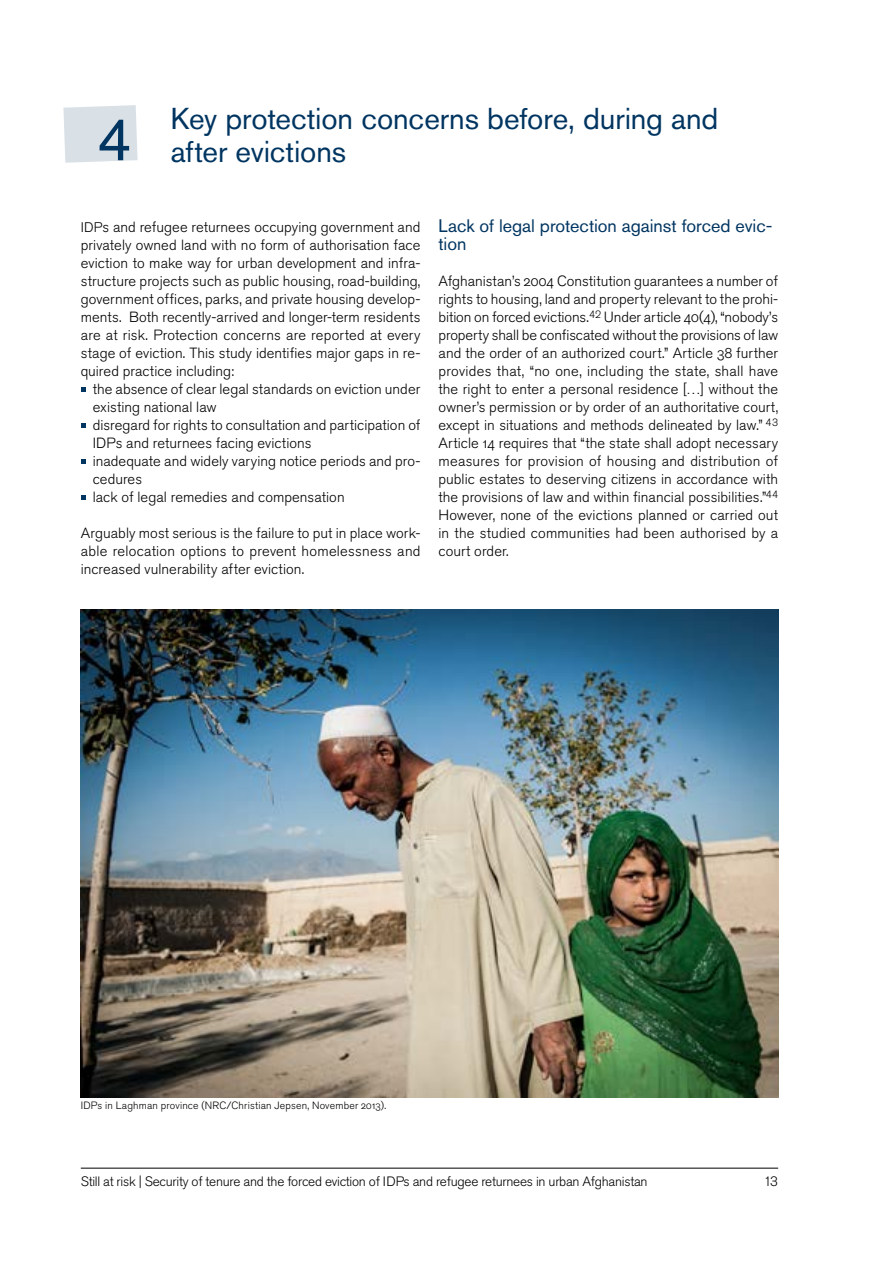
<style>
.page{position:relative;width:893px;height:1263px;background:#fff}
.page>*{position:absolute;margin:0;border:0;box-sizing:border-box;transform-origin:0 0}
.t1{font:30px/33px "Akzidenz Grotesk Pro";letter-spacing:-.005em;color:#003561}
.t2{font:18px/18px "Akzidenz Grotesk Pro";color:#003561}
.t3{font:300 14.7px/18px "Akzidenz Grotesk Pro";letter-spacing:.005em;color:#000;text-align:justify}
.t4{font:300 13.5px "Akzidenz Grotesk Pro";letter-spacing:-.02em;color:#000}
.t5{font:300 10.5px "Akzidenz Grotesk Pro";letter-spacing:.02em;color:#000}
.s1{font-size:13.8px}
</style>
<div class="page">
<hr style="left:81px;top:1168px;width:697px;height:1px;background:#000">
<svg style="left:81px;top:387px;width:4px;height:4px"></svg>
<svg style="left:81px;top:423px;width:4px;height:4px"></svg>
<svg style="left:81px;top:459px;width:4px;height:4px"></svg>
<svg style="left:81px;top:495px;width:4px;height:4px"></svg>
<img style="left:81px;top:609px;width:697px;height:488px">
<svg style="left:63px;top:105px;width:75px;height:58px"></svg>
<h1 class="t1" style="left:171px;top:102px;width:549px">Key protection concerns before, during and after evictions</h1>
<p class="t3" style="left:81px;top:218px;width:341px"><span class="s1">IDP</span>s and refugee returnees occupying government and privately owned land with no form of authorisation face eviction to make way for urban development and infra&shy;structure projects such as public housing, road-building, government offices, parks, and private housing develop&shy;ments. Both recently-arrived and longer-term residents are at risk. Protection concerns are reported at every stage of eviction. This study identifies major gaps in re&shy;quired practice including:</p>
<p class="t3" style="left:93px;top:380px;width:329px;text-align:left">the absence of clear legal standards on eviction under existing national law<br>disregard for rights to consultation and participation of IDPs and returnees facing evictions<br>inadequate and widely varying notice periods and pro&shy;cedures<br>lack of legal remedies and compensation</p>
<p class="t3" style="left:81px;top:524px;width:341px">Arguably most serious is the failure to put in place work&shy;able relocation options to prevent homelessness and increased vulnerability after eviction.</p>
<p class="t2" style="left:438px;top:217px;width:336px">Lack of legal protection against forced evic&shy;tion</p>
<p class="t3" style="left:438px;top:272px;width:341px">Afghanistan’s 2004 Constitution guarantees a number of rights to housing, land and property relevant to the prohi&shy;bition on forced evictions.<sup>42</sup> Under article 40(4), “nobody’s property shall be confiscated without the provisions of law and the order of an authorized court.” Article 38 further provides that, “no one, including the state, shall have the right to enter a personal residence […] without the owner’s permission or by order of an authoritative court, except in situations and methods delineated by law.” <sup>43<br></sup>Article 14 requires that “the state shall adopt necessary measures for provision of housing and distribution of public estates to deserving citizens in accordance with the provisions of law and within financial possibilities.”<sup>44<br></sup>However, none of the evictions planned or carried out in the studied communities had been authorised by a court order.</p>
<p class="t5" style="left:81px;top:1099px;width:307px">IDPs in Laghman province (NRC/Christian Jepsen, November 2013).</p>
<p class="t4" style="left:81px;top:1173px;width:568px">Still at risk | Security of tenure and the forced eviction of IDPs and refugee returnees in urban Afghanistan</p>
<p class="t4" style="left:764px;top:1173px;width:16px">13</p>
</div>
